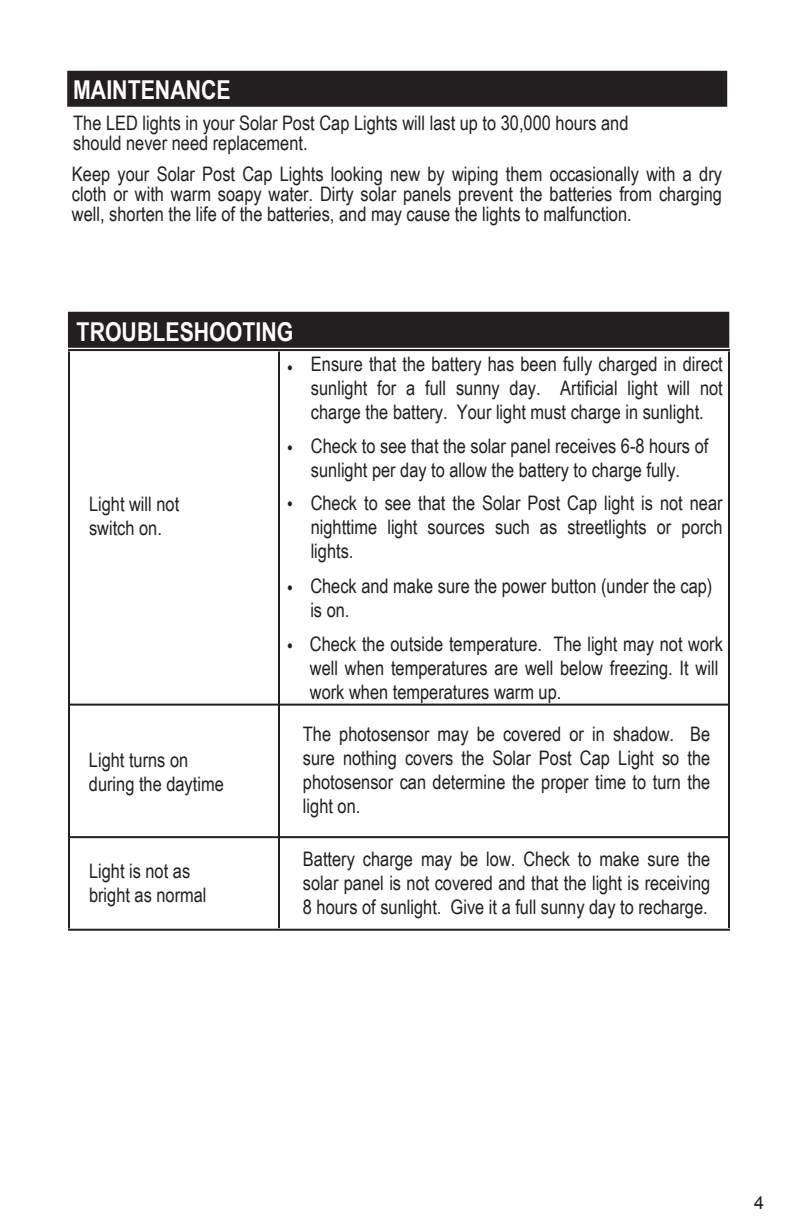
<style>
.page{position:relative;width:792px;height:1224px;background:#fff}
.page>*{position:absolute;margin:0;border:0;box-sizing:border-box;transform-origin:0 0}
.t1{font:700 26px "Arial Narrow";color:#fff}
.t2{font:20px/24px "Arial Narrow";color:#231f20}
.t3{font:italic 20px "Arial Narrow";color:#231f20}
.t4{font:18px "Arial";color:#231f20}
.s1{font-style:italic}
</style>
<div class="page">
<div style="left:67px;top:71px;width:660px;height:36px;background:#231f20"></div>
<div style="left:68px;top:312px;width:661px;height:36px;background:#231f20"></div>
<hr style="left:68px;top:349px;width:211px;height:2px;background:#231f20">
<hr style="left:68px;top:351px;width:2px;height:356px;background:#231f20">
<hr style="left:279px;top:349px;width:451px;height:2px;background:#231f20">
<hr style="left:278px;top:352px;width:2px;height:357px;background:#231f20">
<hr style="left:728px;top:351px;width:2px;height:356px;background:#231f20">
<hr style="left:68px;top:704px;width:211px;height:2px;background:#231f20">
<hr style="left:68px;top:706px;width:2px;height:130px;background:#231f20">
<hr style="left:279px;top:704px;width:451px;height:2px;background:#231f20">
<hr style="left:278px;top:706px;width:2px;height:130px;background:#231f20">
<hr style="left:728px;top:706px;width:2px;height:130px;background:#231f20">
<hr style="left:68px;top:836px;width:211px;height:2px;background:#231f20">
<hr style="left:68px;top:833px;width:2px;height:95px;background:#231f20">
<hr style="left:279px;top:836px;width:451px;height:2px;background:#231f20">
<hr style="left:278px;top:835px;width:2px;height:93px;background:#231f20">
<hr style="left:728px;top:833px;width:2px;height:95px;background:#231f20">
<hr style="left:68px;top:929px;width:211px;height:2px;background:#231f20">
<hr style="left:279px;top:929px;width:451px;height:2px;background:#231f20">
<h1 class="t1" style="left:73px;top:70px;width:159px">MAINTENANCE</h1>
<p class="t2" style="left:73px;top:112px;width:557px;line-height:20px">The LED lights in your Solar Post Cap Lights will last up to 30,000 hours and should never need replacement.</p>
<p class="t2" style="left:72px;top:164px;width:652px;line-height:20px;text-align:justify">Keep your Solar Post Cap Lights looking new by wiping them occasionally with a dry cloth or with warm soapy water. Dirty solar panels prevent the batteries from charging well, shorten the life of the batteries, and may cause the lights to malfunction.</p>
<h1 class="t1" style="left:77px;top:312px;width:218px">TROUBLESHOOTING</h1>
<p class="t2" style="left:89px;top:491px;width:92px">Light will not switch on.</p>
<p class="t2" style="left:89px;top:748px;width:136px">Light turns on during the daytime</p>
<p class="t2" style="left:311px;top:351px;width:413px;text-align:justify;text-indent:-24px"><span class="s1">•</span> Ensure that the battery has been fully charged in direct sunlight for a full sunny day. Artificial light will not charge the battery. Your light must charge in sunlight.</p>
<p class="t3" style="left:287px;top:434px;width:7px">•</p>
<p class="t2" style="left:311px;top:433px;width:399px">Check to see that the solar panel receives 6-8 hours of sunlight per day to allow the battery to charge fully.</p>
<p class="t3" style="left:287px;top:490px;width:7px">•</p>
<p class="t3" style="left:287px;top:574px;width:7px">•</p>
<p class="t3" style="left:287px;top:632px;width:7px">•</p>
<p class="t2" style="left:311px;top:491px;width:413px;text-align:justify">Check to see that the Solar Post Cap light is not near nighttime light sources such as streetlights or porch lights.</p>
<p class="t2" style="left:310px;top:574px;width:404px">Check and make sure the power button (under the cap) is on.</p>
<p class="t2" style="left:310px;top:631px;width:414px">Check the outside temperature. The light may not work well when temperatures are well below freezing. It will work when temperatures warm up.</p>
<p class="t2" style="left:303px;top:721px;width:409px;text-align:justify">The photosensor may be covered or in shadow. Be sure nothing covers the Solar Post Cap Light so the photosensor can determine the proper time to turn the light on.</p>
<p class="t2" style="left:89px;top:858px;width:119px">Light is not as bright as normal</p>
<p class="t2" style="left:303px;top:846px;width:409px;text-align:justify">Battery charge may be low. Check to make sure the solar panel is not covered and that the light is receiving 8 hours of sunlight. Give it a full sunny day to recharge.</p>
<p class="t4" style="left:754px;top:1191px;width:12px">4</p>
</div>
